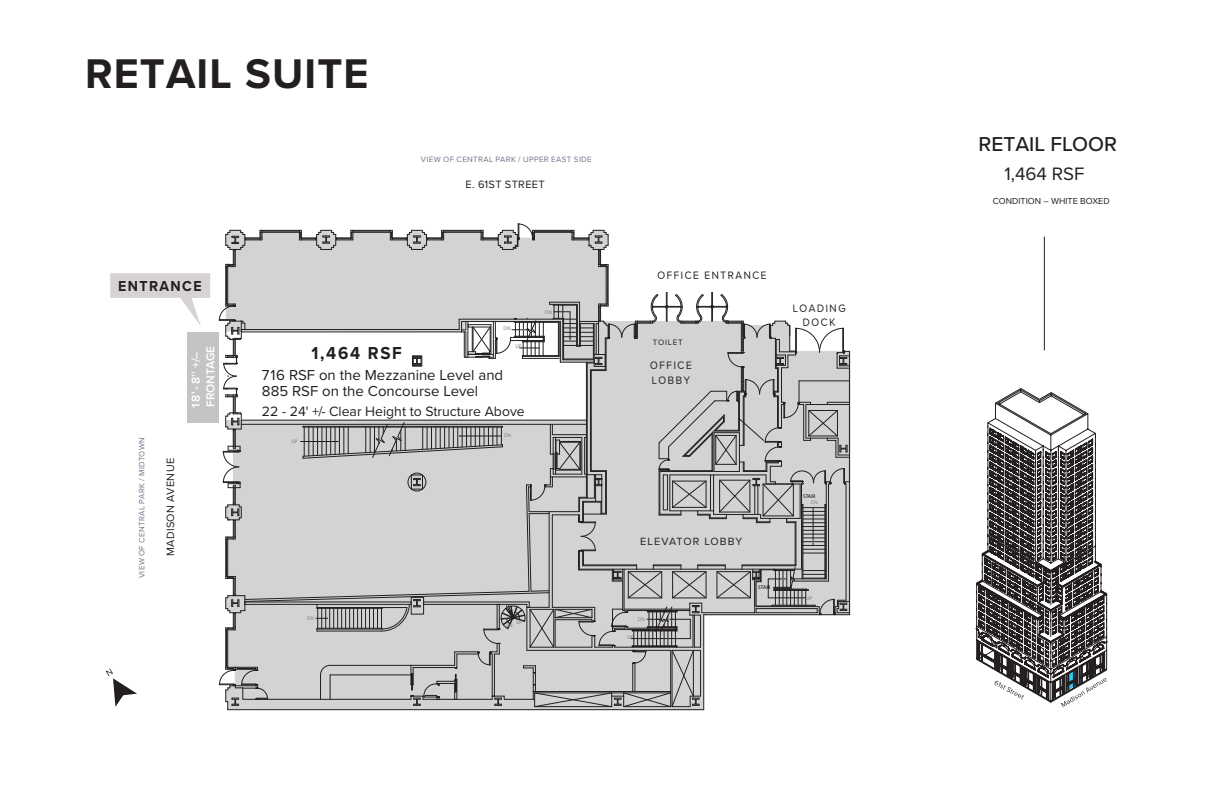
<style>
.page{position:relative;width:1224px;height:792px;background:#fff}
.page>*{position:absolute;margin:0;border:0;box-sizing:border-box;transform-origin:0 0}
.t1{font:700 43px "Proxima Nova";letter-spacing:.025em;color:#231f20}
.t2{font:500 20.9px "Proxima Nova";color:#231f20}
.t3{font:18.7px "Proxima Nova";color:#231f20}
.t4{font:700 18px "Proxima Nova";letter-spacing:.1em;color:#231f20;scale:.94 1}
.t5{font:15px/16px "Proxima Nova";color:#231f20}
.t6{font:700 15px "Proxima Nova";letter-spacing:.1em;color:#231f20;scale:.94 1}
.t7{font:14px "Proxima Nova";color:#231f20}
.t8{font:600 12px/14.4px "Proxima Nova";color:#fff}
.t9{font:11px/14.8px "Proxima Nova";letter-spacing:.03em;color:#231f20;scale:.94 1}
.t10{font:11px "Proxima Nova";letter-spacing:.03em;color:#231f20}
.t11{font:10.8px "Proxima Nova";letter-spacing:.1em;color:#231f20}
.t12{font:9px "Proxima Nova";color:#231f20}
.t13{font:8.1px "Proxima Nova";letter-spacing:.1em;color:#231f20}
.t14{font:8px "Proxima Nova";letter-spacing:.045em;color:#70758a}
.t15{font:5.3px "Myriad Pro";color:#808080}
.t16{font:5.3px "Myriad Pro";color:#000}
</style>
<div class="page">
<svg style="left:106px;top:668px;width:31px;height:39px"></svg>
<svg style="left:225px;top:233px;width:626px;height:382px;fill:#d1d3d4"></svg>
<hr style="left:485px;top:710px;width:219px;height:1px;background:#231f20">
<hr style="left:228px;top:710px;width:257px;height:1px;background:#231f20">
<hr style="left:228px;top:265px;width:1px;height:41px;background:#231f20">
<hr style="left:226px;top:267px;width:1px;height:37px;background:#231f20">
<hr style="left:262px;top:231px;width:37px;height:1px;background:#231f20">
<hr style="left:260px;top:232px;width:41px;height:1px;background:#231f20">
<hr style="left:260px;top:230px;width:41px;height:1px;background:#231f20">
<hr style="left:353px;top:231px;width:37px;height:1px;background:#231f20">
<hr style="left:351px;top:232px;width:41px;height:1px;background:#231f20">
<hr style="left:351px;top:230px;width:41px;height:1px;background:#231f20">
<hr style="left:444px;top:231px;width:37px;height:1px;background:#231f20">
<hr style="left:442px;top:232px;width:41px;height:1px;background:#231f20">
<hr style="left:442px;top:230px;width:41px;height:1px;background:#231f20">
<hr style="left:535px;top:231px;width:37px;height:1px;background:#231f20">
<hr style="left:533px;top:232px;width:41px;height:1px;background:#231f20">
<hr style="left:533px;top:230px;width:41px;height:1px;background:#231f20">
<hr style="left:607px;top:267px;width:1px;height:37px;background:#231f20">
<hr style="left:606px;top:265px;width:1px;height:41px;background:#231f20">
<hr style="left:608px;top:265px;width:1px;height:41px;background:#231f20">
<svg style="left:226px;top:230px;width:37px;height:37px"></svg>
<svg style="left:299px;top:230px;width:55px;height:20px"></svg>
<svg style="left:390px;top:230px;width:54px;height:20px"></svg>
<svg style="left:572px;top:230px;width:37px;height:37px"></svg>
<svg style="left:481px;top:224px;width:54px;height:26px"></svg>
<svg style="left:219px;top:292px;width:631px;height:418px"></svg>
<svg style="left:110px;top:273px;width:100px;height:53px"></svg>
<hr style="left:849px;top:351px;width:1px;height:264px;background:#231f20">
<div style="left:187px;top:332px;width:32px;height:90px;background:#c2c4c6"></div>
<hr style="left:1044px;top:237px;width:1px;height:113px;background:#231f20">
<svg style="left:976px;top:388px;width:131px;height:314px"></svg>
<svg style="left:1061px;top:670px;width:46px;height:37px"></svg>
<svg style="left:994px;top:680px;width:30px;height:19px"></svg>
<h1 class="t1" style="left:85px;top:42px;width:285px">RETAIL SUITE</h1>
<h3 class="t6" style="left:118px;top:275px;width:90px">ENTRANCE</h3>
<p class="t14" style="left:421px;top:153px;width:172px">VIEW OF CENTRAL PARK / UPPER EAST SIDE</p>
<h3 class="t10" style="left:466px;top:176px;width:81px">E. 61ST STREET</h3>
<p class="t15" style="left:504px;top:325px;width:8px">DN</p>
<p class="t15" style="left:545px;top:308px;width:8px">DN</p>
<p class="t14" style="left:136px;top:578px;width:143px;rotate:-90deg">VIEW OF CENTRAL PARK / MIDTOWN</p>
<h3 class="t8" style="left:188px;top:408px;width:64px;rotate:-90deg">18' - 8'' +/–<br>FRONTAGE</h3>
<h3 class="t10" style="left:162px;top:556px;width:100px;rotate:-90deg">MADISON AVENUE</h3>
<h3 class="t4" style="left:312px;top:340px;width:98px">1,464 RSF</h3>
<h3 class="t5" style="left:262px;top:366px;width:243px">716 RSF on the Mezzanine Level and<br>885 RSF on the Concourse Level</h3>
<p class="t15" style="left:515px;top:343px;width:8px">UP</p>
<h3 class="t7" style="left:262px;top:400px;width:264px">22 - 24' +/- Clear Height to Structure Above</h3>
<p class="t15" style="left:291px;top:438px;width:8px">UP</p>
<p class="t15" style="left:307px;top:615px;width:8px">DN</p>
<p class="t15" style="left:504px;top:431px;width:8px">DN</p>
<p class="t15" style="left:516px;top:619px;width:8px">UP</p>
<p class="t15" style="left:506px;top:622px;width:8px">DN</p>
<h3 class="t9" style="left:657px;top:269px;width:118px;rotate:-2deg">OFFICE ENTRANCE</h3>
<p class="t13" style="left:653px;top:336px;width:32px">TOILET</p>
<h3 class="t9" style="left:650px;top:358px;width:46px;rotate:-2deg">OFFICE<br>LOBBY</h3>
<h3 class="t9" style="left:792px;top:301px;width:58px;text-align:center;rotate:-2deg">LOADING<br>DOCK</h3>
<h3 class="t11" style="left:640px;top:534px;width:103px">ELEVATOR LOBBY</h3>
<p class="t15" style="left:638px;top:616px;width:8px">DN</p>
<p class="t15" style="left:627px;top:634px;width:8px">UP</p>
<p class="t16" style="left:758px;top:584px;width:14px">STAIR</p>
<p class="t16" style="left:803px;top:493px;width:14px">STAIR</p>
<p class="t15" style="left:811px;top:499px;width:8px">DN</p>
<p class="t15" style="left:806px;top:595px;width:8px">UP</p>
<h2 class="t2" style="left:979px;top:128px;width:140px">RETAIL FLOOR</h2>
<h3 class="t3" style="left:1005px;top:160px;width:81px">1,464 RSF</h3>
<p class="t12" style="left:993px;top:194px;width:118px">CONDITION – WHITE BOXED</p>
</div>
